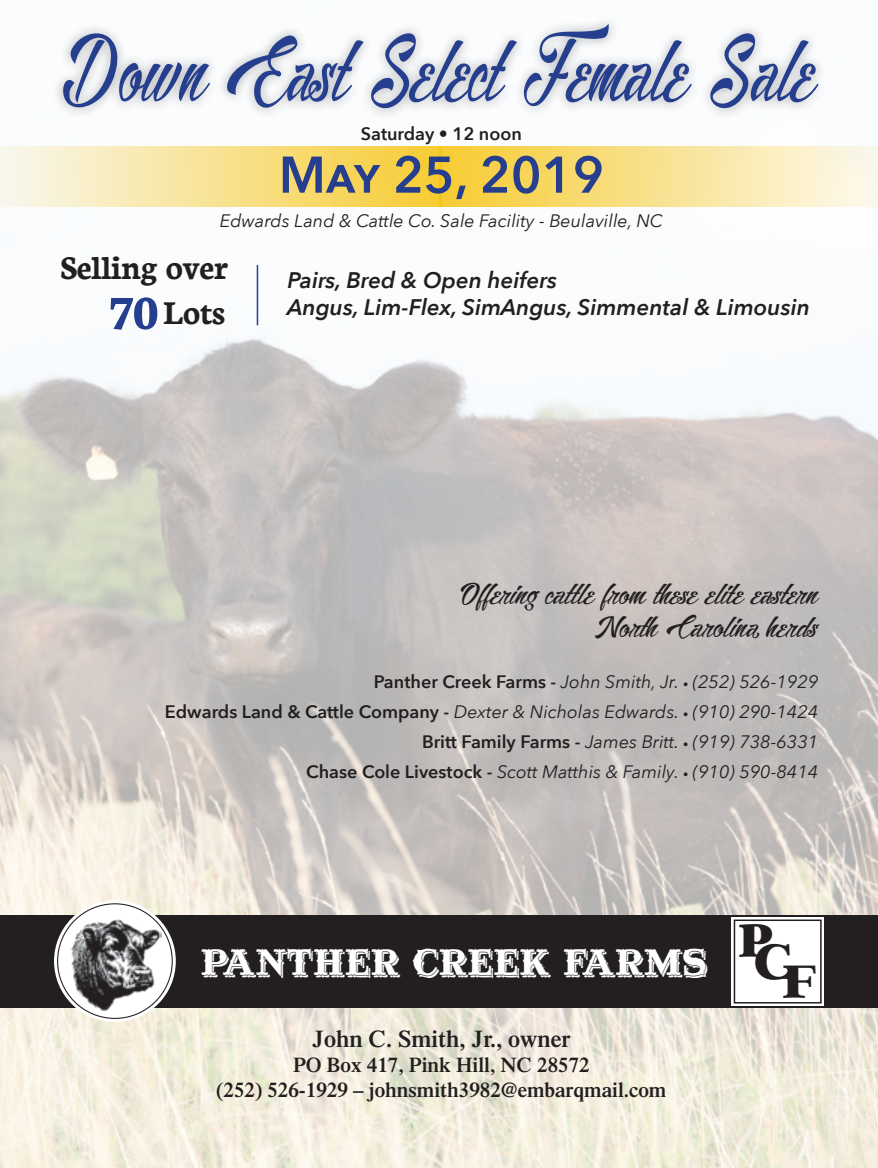
<style>
.page{position:relative;width:878px;height:1168px;background:#fff}
.page>*{position:absolute;margin:0;border:0;box-sizing:border-box;transform-origin:0 0}
.t1{font:81px "Alisandra Demo";color:#253f8e;scale:.76 1}
.t2{font:700 53.4px "Neuton";color:#253f8e}
.t3{font:600 51px "Avenir Next";color:#253f8e}
.t4{font:48.15px "Bianca";color:#231f20;scale:.93 1}
.t5{font:45px "Bianca";color:#231f20}
.t6{font:43.2px "LHF Riverboat 2 Letters";color:#fff;scale:.8 1}
.t7{font:700 35.7px "Neuton";color:#231f20}
.t8{font:27px "Alisandra Demo";color:#231f20}
.t9{font:600 24px "Times";color:#231f20}
.t10{font:italic 600 22.5px "Avenir Next";color:#231f20}
.t11{font:600 21px "Times";color:#231f20}
.t12{font:italic 18px "Avenir Next";color:#231f20}
.t13{font:600 18px "Avenir Next";color:#231f20}
.s1{font-weight:600;font-style:normal}
.s2{font-size:10.5px}
</style>
<div class="page">
<img style="left:0;top:206px;width:878px;height:962px">
<div style="left:0;top:915px;width:878px;height:92px;background:#231f20"></div>
<svg style="left:54px;top:900px;width:122px;height:122px;fill:#fff"></svg>
<img style="left:67px;top:914px;width:94px;height:97px">
<svg style="left:731px;top:917px;width:93px;height:89px"></svg>
<div style="left:734px;top:920px;width:86px;height:83px;background:#fff"></div>
<div style="left:733px;top:919px;width:88px;height:84px;border:2px solid #231f20"></div>
<div style="left:52px;top:14px;width:776px;height:105px;background:#231f20;opacity:.37"></div>
<div style="left:0;top:146px;width:441px;height:60px;background:linear-gradient(to right,#f9f8ef,#f7cc32)"></div>
<div style="left:439px;top:146px;width:439px;height:60px;background:linear-gradient(to right,#f6cb31,#fcf9ef)"></div>
<hr style="left:257px;top:265px;width:1px;height:60px;background:#253f8e">
<p class="t1" style="left:63px;top:24px;width:991px">Down East Select Female Sale</p>
<p class="t13" style="left:361px;top:119px;width:162px">Saturday • 12 noon</p>
<p class="t3" style="left:279px;top:131px;width:326px">May 25, 2019</p>
<p class="t12" style="left:220px;top:206px;width:444px">Edwards Land &amp; Cattle Co. Sale Facility - Beulaville, NC</p>
<p class="t7" style="left:61px;top:245px;width:169px">Selling over</p>
<p class="t2" style="left:111px;top:278px;width:49px">70</p>
<p class="t7" style="left:163px;top:290px;width:63px">Lots</p>
<p class="t10" style="left:287px;top:260px;width:271px">Pairs, Bred &amp; Open heifers</p>
<p class="t10" style="left:287px;top:287px;width:524px">Angus, Lim-Flex, SimAngus, Simmental &amp; Limousin</p>
<p class="t8" style="left:460px;top:578px;width:359px">Offering cattle from these elite eastern</p>
<p class="t8" style="left:594px;top:611px;width:225px">North Carolina herds</p>
<p class="t12" style="left:374px;top:667px;width:446px"><span class="s1">Panther Creek Farms -</span> John Smith, Jr. <span class="s2">•</span> (252) 526-1929</p>
<p class="t12" style="left:165px;top:697px;width:655px"><span class="s1">Edwards Land &amp; Cattle Company -</span> Dexter &amp; Nicholas Edwards. <span class="s2">•</span> (910) 290-1424</p>
<p class="t12" style="left:422px;top:727px;width:398px"><span class="s1">Britt Family Farms -</span> James Britt. <span class="s2">•</span> (919) 738-6331</p>
<p class="t12" style="left:306px;top:757px;width:513px"><span class="s1">Chase Cole Livestock -</span> Scott Matthis &amp; Family. <span class="s2">•</span> (910) 590-8414</p>
<p class="t5" style="left:739px;top:918px;width:34px">P</p>
<p class="t6" style="left:201px;top:940px;width:634px">PANTHER CREEK FARMS</p>
<p class="t4" style="left:754px;top:937px;width:43px">C</p>
<p class="t5" style="left:783px;top:959px;width:34px">F</p>
<p class="t9" style="left:312px;top:1024px;width:260px">John C. Smith, Jr., owner</p>
<p class="t11" style="left:293px;top:1052px;width:298px">PO Box 417, Pink Hill, NC 28572</p>
<p class="t11" style="left:217px;top:1077px;width:451px">(252) 526-1929 – johnsmith3982@embarqmail.com</p>
</div>
